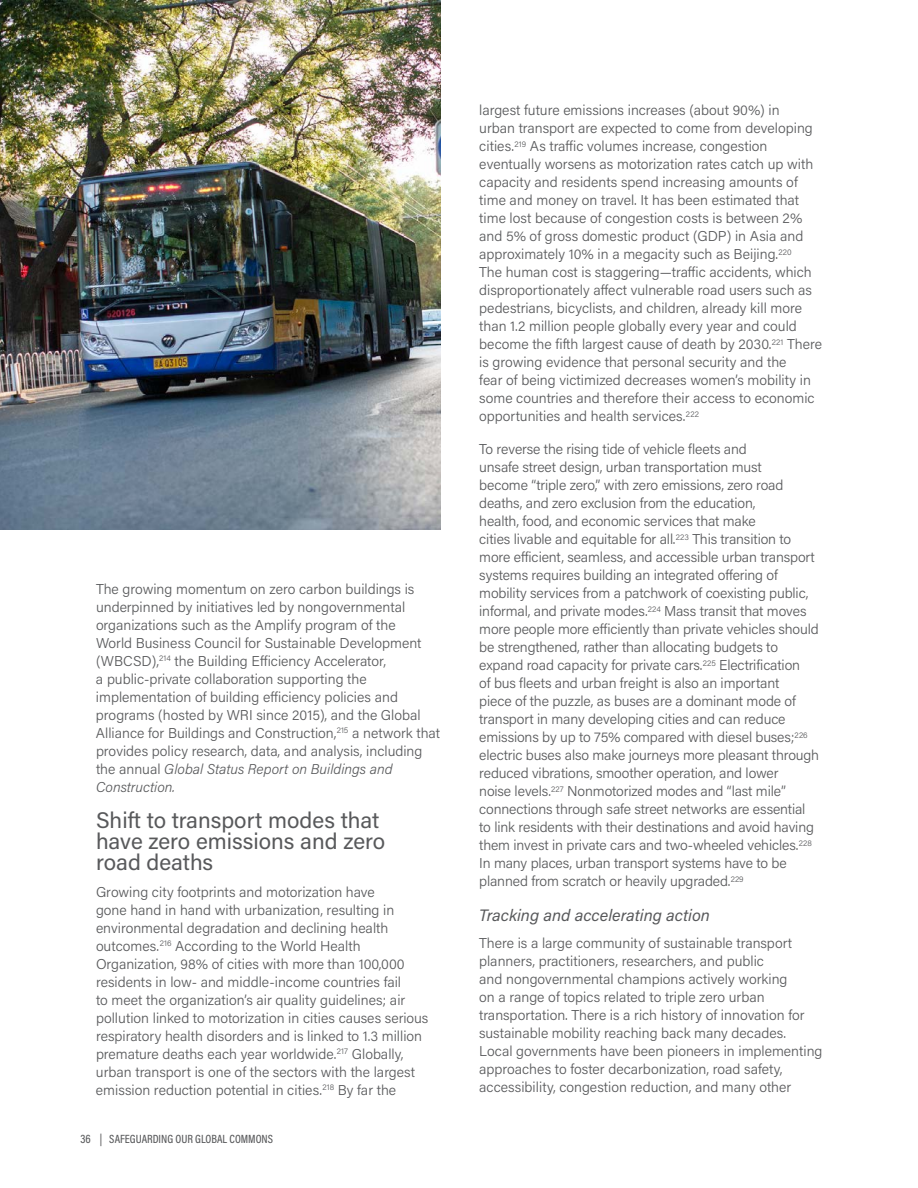
<style>
.page{position:relative;width:918px;height:1188px;background:#fff}
.page>*{position:absolute;margin:0;border:0;box-sizing:border-box;transform-origin:0 0}
.t1{font:22.5px/21px "Acumin Pro";color:#58595b}
.t2{font:italic 16.5px "Acumin Pro";color:#58595b}
.t3{font:300 14.25px/18px "Acumin Pro";color:#58595b}
.t4{font:500 12px "Acumin Pro Cond";color:#58595b}
.s1{font-style:italic}
</style>
<div class="page">
<img style="left:0;top:0;width:440px;height:529px">
<p class="t3" style="left:96px;top:579px;width:346px">The growing momentum on zero carbon buildings is underpinned by initiatives led by nongovernmental organizations such as the Amplify program of the<br>World Business Council for Sustainable Development (WBCSD),<sup>214</sup> the Building Efficiency Accelerator,<br>a public-private collaboration supporting the implementation of building efficiency policies and programs (hosted by WRI since 2015), and the Global Alliance for Buildings and Construction,<sup>215</sup> a network that provides policy research, data, and analysis, including the annual <span class="s1">Global Status Report on Buildings and Construction.</span></p>
<h1 class="t1" style="left:96px;top:808px;width:291px">Shift to transport modes that have zero emissions and zero road deaths</h1>
<p class="t3" style="left:96px;top:882px;width:334px">Growing city footprints and motorization have<br>gone hand in hand with urbanization, resulting in environmental degradation and declining health outcomes.<sup>216</sup> According to the World Health Organization, 98% of cities with more than 100,000 residents in low- and middle-income countries fail<br>to meet the organization’s air quality guidelines; air pollution linked to motorization in cities causes serious respiratory health disorders and is linked to 1.3 million premature deaths each year worldwide.<sup>217</sup> Globally, urban transport is one of the sectors with the largest emission reduction potential in cities.<sup>218</sup> By far the</p>
<p class="t4" style="left:81px;top:1131px;width:194px">36 | SAFEGUARDING OUR GLOBAL COMMONS</p>
<p class="t3" style="left:479px;top:101px;width:344px">largest future emissions increases (about 90%) in<br>urban transport are expected to come from developing cities.<sup>219</sup> As traffic volumes increase, congestion eventually worsens as motorization rates catch up with capacity and residents spend increasing amounts of time and money on travel. It has been estimated that time lost because of congestion costs is between 2% and 5% of gross domestic product (GDP) in Asia and approximately 10% in a megacity such as Beijing.<sup>220<br></sup>The human cost is staggering—traffic accidents, which disproportionately affect vulnerable road users such as pedestrians, bicyclists, and children, already kill more than 1.2 million people globally every year and could become the fifth largest cause of death by 2030.<sup>221</sup> There is growing evidence that personal security and the<br>fear of being victimized decreases women’s mobility in some countries and therefore their access to economic opportunities and health services.<sup>222</sup></p>
<p class="t3" style="left:479px;top:440px;width:341px">To reverse the rising tide of vehicle fleets and<br>unsafe street design, urban transportation must<br>become “triple zero,” with zero emissions, zero road deaths, and zero exclusion from the education,<br>health, food, and economic services that make<br>cities livable and equitable for all.<sup>223</sup> This transition to more efficient, seamless, and accessible urban transport systems requires building an integrated offering of mobility services from a patchwork of coexisting public, informal, and private modes.<sup>224</sup> Mass transit that moves more people more efficiently than private vehicles should be strengthened, rather than allocating budgets to expand road capacity for private cars.<sup>225</sup> Electrification<br>of bus fleets and urban freight is also an important<br>piece of the puzzle, as buses are a dominant mode of transport in many developing cities and can reduce emissions by up to 75% compared with diesel buses;<sup>226 </sup>electric buses also make journeys more pleasant through reduced vibrations, smoother operation, and lower<br>noise levels.<sup>227</sup> Nonmotorized modes and “last mile” connections through safe street networks are essential to link residents with their destinations and avoid having them invest in private cars and two-wheeled vehicles.<sup>228<br></sup>In many places, urban transport systems have to be planned from scratch or heavily upgraded.<sup>229</sup></p>
<p class="t2" style="left:479px;top:904px;width:232px">Tracking and accelerating action</p>
<p class="t3" style="left:479px;top:933px;width:345px">There is a large community of sustainable transport planners, practitioners, researchers, and public<br>and nongovernmental champions actively working<br>on a range of topics related to triple zero urban transportation. There is a rich history of innovation for sustainable mobility reaching back many decades.<br>Local governments have been pioneers in implementing approaches to foster decarbonization, road safety, accessibility, congestion reduction, and many other</p>
</div>
